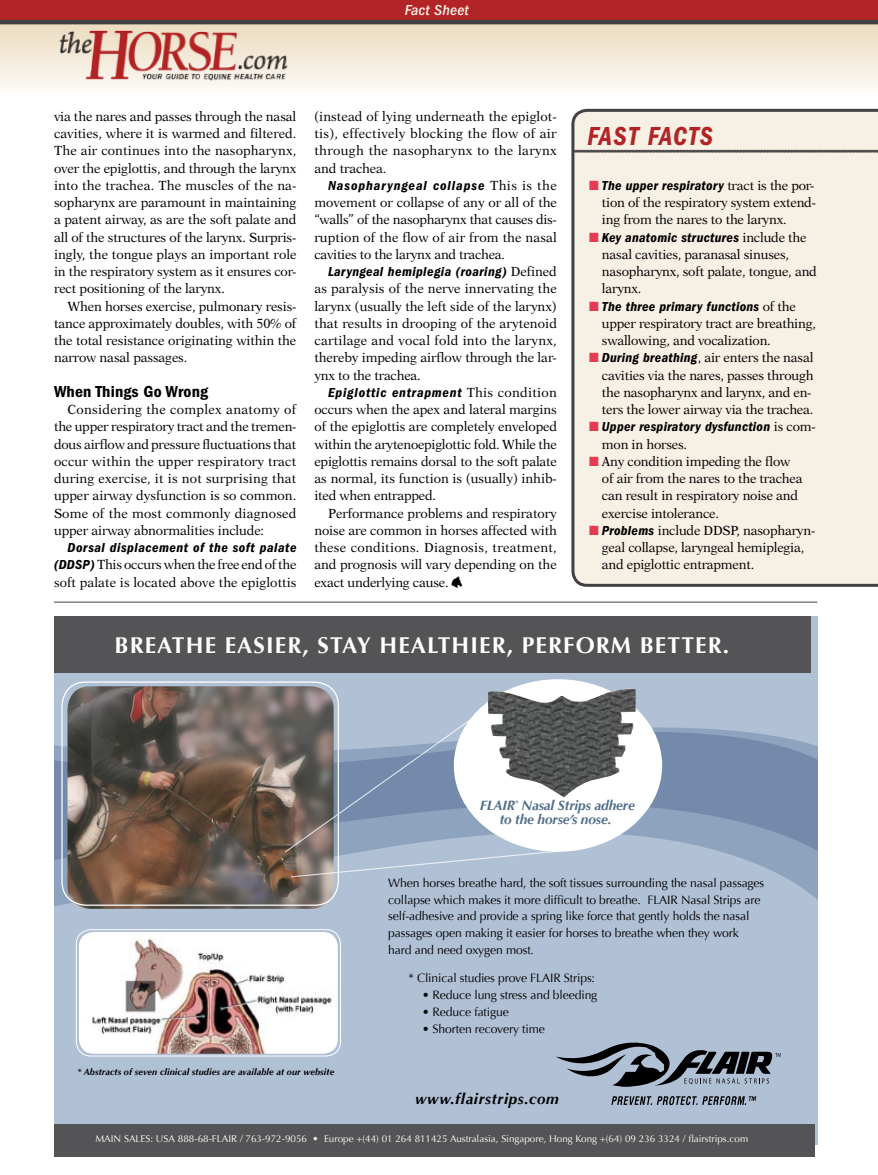
<style>
.page{position:relative;width:878px;height:1175px;background:#fff}
.page>*{position:absolute;margin:0;border:0;box-sizing:border-box;transform-origin:0 0}
.t1{font:27px "ITC Franklin Gothic Std Dm Cd It";letter-spacing:.05em;color:#b22425;scale:.96 1}
.t2{font:700 22.8px "Optima";letter-spacing:.05em;color:#fff}
.t3{font:16.5px "ITC Franklin Gothic Std Dm Cd";letter-spacing:.01em;color:#000;scale:1.05 1}
.t4{font:italic 700 15.15px "Optima";letter-spacing:.04em;color:#000}
.t5{font:italic 500 condensed 15px "ITC Franklin Gothic Std";letter-spacing:.01em;color:#f8f2ea;scale:1.05 1}
.t6{font:italic 700 13.65px/13.6px "Optima";letter-spacing:-.01em;color:#506e8b;text-align:center}
.t7{font:13.5px "ITC Franklin Gothic Std Dm Cd It";letter-spacing:.03em;color:#000;scale:1.05 1}
.t8{font:13.5px "ITC Franklin Gothic Std Dm Cd It";letter-spacing:.055em;color:#000;scale:1.05 1}
.t9{font:13.5px "ITC Franklin Gothic Std Dm Cd It";letter-spacing:.07em;color:#000;scale:1.05 1}
.t10{font:13.35px/17.2px "New Aster LT Std";letter-spacing:-.015em;color:#000;text-align:justify;scale:.96 1}
.t11{font:13.35px/17.2px "New Aster LT Std";letter-spacing:.005em;color:#000;scale:.96 1}
.t12{font:12.15px/16.6px "Optima";letter-spacing:-.01em;color:#000}
.t13{font:9.9px "Optima";color:#fff}
.t14{font:italic 700 9.15px "Optima";letter-spacing:.01em;color:#000}
.s1{font-family:"ITC Franklin Gothic Std Dm Cd It";font-size:13.5px}
.s2{font-family:"New Aster LT Std";font-size:13.35px}
.s3{font-family:"Blood Horse Bats";font-size:15px}
.s4{color:#e43d53}
</style>
<div class="page">
<div style="left:0;top:0;width:878px;height:24px;background:#b22425"></div>
<div style="left:0;top:20px;width:878px;height:80px;background:linear-gradient(to bottom,#e3d3b6,#fff)"></div>
<img style="left:54px;top:24px;width:240px;height:60px">
<div style="left:571px;top:109px;width:307px;height:478px;background:#f7f0e5"></div>
<svg style="left:572px;top:149px;width:306px;height:4px"></svg>
<hr style="left:54px;top:602px;width:763px;height:1px;background:#414142">
<div style="left:54px;top:616px;width:763px;height:528px;background:#b0c0d5"></div>
<svg style="left:54px;top:719px;width:763px;height:190px"></svg>
<div style="left:54px;top:616px;width:756px;height:56px;background:#545456"></div>
<svg style="left:556px;top:1042px;width:224px;height:63px"></svg>
<div style="left:76px;top:929px;width:265px;height:127px;border:1px solid #fff;border-radius:15px"></div>
<img style="left:79px;top:932px;width:259px;height:121px">
<div style="left:454px;top:679px;width:208px;height:172px;background:#fff;border-radius:50%"></div>
<div style="left:54px;top:1124px;width:760px;height:32px;background:#545456"></div>
<img style="left:67px;top:686px;width:266px;height:222px">
<div style="left:61px;top:681px;width:278px;height:224px;border:1px solid #fff;border-radius:24px"></div>
<svg style="left:283px;top:711px;width:278px;height:167px"></svg>
<img style="left:488px;top:688px;width:147px;height:109px">
<hr style="left:0;top:20px;width:878px;height:4px;background:#414142">
<p class="t5" style="left:405px;top:2px;width:63px">Fact Sheet</p>
<p class="t10" style="left:54px;top:108px;width:254px">via the nares and passes through the nasal cavities, where it is warmed and filtered.<br>The air continues into the nasopharynx, over the epiglottis, and through the larynx into the trachea. The muscles of the na&shy;sopharynx are paramount in maintaining a patent airway, as are the soft palate and all of the structures of the larynx. Surpris&shy;ingly, the tongue plays an important role in the respiratory system as it ensures cor&shy;rect positioning of the larynx.</p>
<p class="t10" style="left:54px;top:297px;width:254px;text-indent:14px">When horses exercise, pulmonary resis&shy;tance approximately doubles, with 50% of the total resistance originating within the narrow nasal passages.</p>
<p class="t3" style="left:54px;top:382px;width:148px">When Things Go Wrong</p>
<p class="t10" style="left:54px;top:401px;width:254px;text-indent:14px">Considering the complex anatomy of the upper respiratory tract and the tremen&shy;dous airflow and pressure fluctuations that occur within the upper respiratory tract during exercise, it is not surprising that upper airway dysfunction is so common.<br>Some of the most commonly diagnosed upper airway abnormalities include:</p>
<p class="t7" style="left:68px;top:540px;width:219px">Dorsal displacement of the soft palate</p>
<p class="t11" style="left:54px;top:556px;width:254px"><span class="s1">(DDSP)</span> This occurs when the free end of the soft palate is located above the epiglottis</p>
<p class="t10" style="left:314px;top:108px;width:254px">(instead of lying underneath the epiglot&shy;tis), effectively blocking the flow of air through the nasopharynx to the larynx and trachea.</p>
<p class="t9" style="left:328px;top:178px;width:219px">Nasopharyngeal collapse <span class="s2">This is the</span></p>
<p class="t10" style="left:314px;top:194px;width:254px">movement or collapse of any or all of the “walls” of the nasopharynx that causes dis&shy;ruption of the flow of air from the nasal cavities to the larynx and trachea.</p>
<p class="t7" style="left:328px;top:264px;width:219px">Laryngeal hemiplegia (roaring) <span class="s2">Defined</span></p>
<p class="t10" style="left:314px;top:280px;width:254px">as paralysis of the nerve innervating the larynx (usually the left side of the larynx) that results in drooping of the arytenoid cartilage and vocal fold into the larynx, thereby impeding airflow through the lar&shy;ynx to the trachea.</p>
<p class="t8" style="left:328px;top:385px;width:219px">Epiglottic entrapment <span class="s2">This condition</span></p>
<p class="t10" style="left:314px;top:401px;width:254px">occurs when the apex and lateral margins of the epiglottis are completely enveloped within the arytenoepiglottic fold. While the epiglottis remains dorsal to the soft palate as normal, its function is (usually) inhib&shy;ited when entrapped.</p>
<p class="t10" style="left:314px;top:504px;width:254px;text-indent:14px">Performance problems and respiratory noise are common in horses affected with these conditions. Diagnosis, treatment, and prognosis will vary depending on the exact underlying cause. <span class="s3">h</span></p>
<h1 class="t1" style="left:587px;top:120px;width:129px">Fast Facts</h1>
<p class="t7" style="left:589px;top:178px;width:216px"><span class="s4">■</span> The upper respiratory <span class="s2">tract is the por-</span></p>
<p class="t10" style="left:602px;top:194px;width:224px">tion of the respiratory system extend&shy;ing from the nares to the larynx.</p>
<p class="t7" style="left:589px;top:229px;width:208px"><span class="s4">■</span> Key anatomic structures <span class="s2">include the</span></p>
<p class="t10" style="left:602px;top:246px;width:225px;text-align:left">nasal cavities, paranasal sinuses, nasopharynx, soft palate, tongue, and larynx.</p>
<p class="t7" style="left:589px;top:298px;width:198px"><span class="s4">■</span> The three primary functions <span class="s2">of the</span></p>
<p class="t10" style="left:602px;top:315px;width:224px">upper respiratory tract are breathing, swallowing, and vocalization.</p>
<p class="t10" style="left:602px;top:349px;width:222px;text-align:left;text-indent:-13px"><span class="s4">■</span> <span class="s1">During breathing</span>, air enters the nasal cavities via the nares, passes through the nasopharynx and larynx, and en&shy;ters the lower airway via the trachea.</p>
<p class="t7" style="left:589px;top:419px;width:217px"><span class="s4">■</span> Upper respiratory dysfunction <span class="s2">is com-</span></p>
<p class="t10" style="left:602px;top:435px;width:90px">mon in horses.</p>
<p class="t10" style="left:602px;top:453px;width:210px;text-align:left;text-indent:-13px"><span class="s4">■</span> Any condition impeding the flow of air from the nares to the trachea can result in respiratory noise and exercise intolerance.</p>
<p class="t10" style="left:602px;top:522px;width:224px;text-align:left;text-indent:-13px"><span class="s4">■</span> <span class="s1">Problems</span> include DDSP, nasopharyn&shy;geal collapse, laryngeal hemiplegia, and epiglottic entrapment.</p>
<h2 class="t2" style="left:115px;top:632px;width:616px">BREATHE EASIER, STAY HEALTHIER, PERFORM BETTER.</h2>
<p class="t6" style="left:480px;top:799px;width:156px">FLAIR<sup>®</sup> Nasal Strips adhere to the horse’s nose.</p>
<p class="t14" style="left:77px;top:1066px;width:258px">* Abstracts of seven clinical studies are available at our website</p>
<p class="t12" style="left:388px;top:874px;width:377px">When horses breathe hard, the soft tissues surrounding the nasal passages collapse which makes it more difficult to breathe. FLAIR Nasal Strips are self-adhesive and provide a spring like force that gently holds the nasal passages open making it easier for horses to breathe when they work hard and need oxygen most.</p>
<p class="t12" style="left:408px;top:970px;width:188px">* Clinical studies prove FLAIR Strips:</p>
<p class="t12" style="left:422px;top:986px;width:177px">• Reduce lung stress and bleeding</p>
<p class="t12" style="left:422px;top:1003px;width:88px">• Reduce fatigue</p>
<p class="t12" style="left:422px;top:1020px;width:124px">• Shorten recovery time</p>
<p class="t4" style="left:415px;top:1089px;width:145px">www.flairstrips.com</p>
<p class="t13" style="left:95px;top:1133px;width:654px">MAIN SALES: USA 888-68-FLAIR / 763-972-9056 • Europe +(44) 01 264 811425 Australasia, Singapore, Hong Kong +(64) 09 236 3324 / flairstrips.com</p>
</div>
